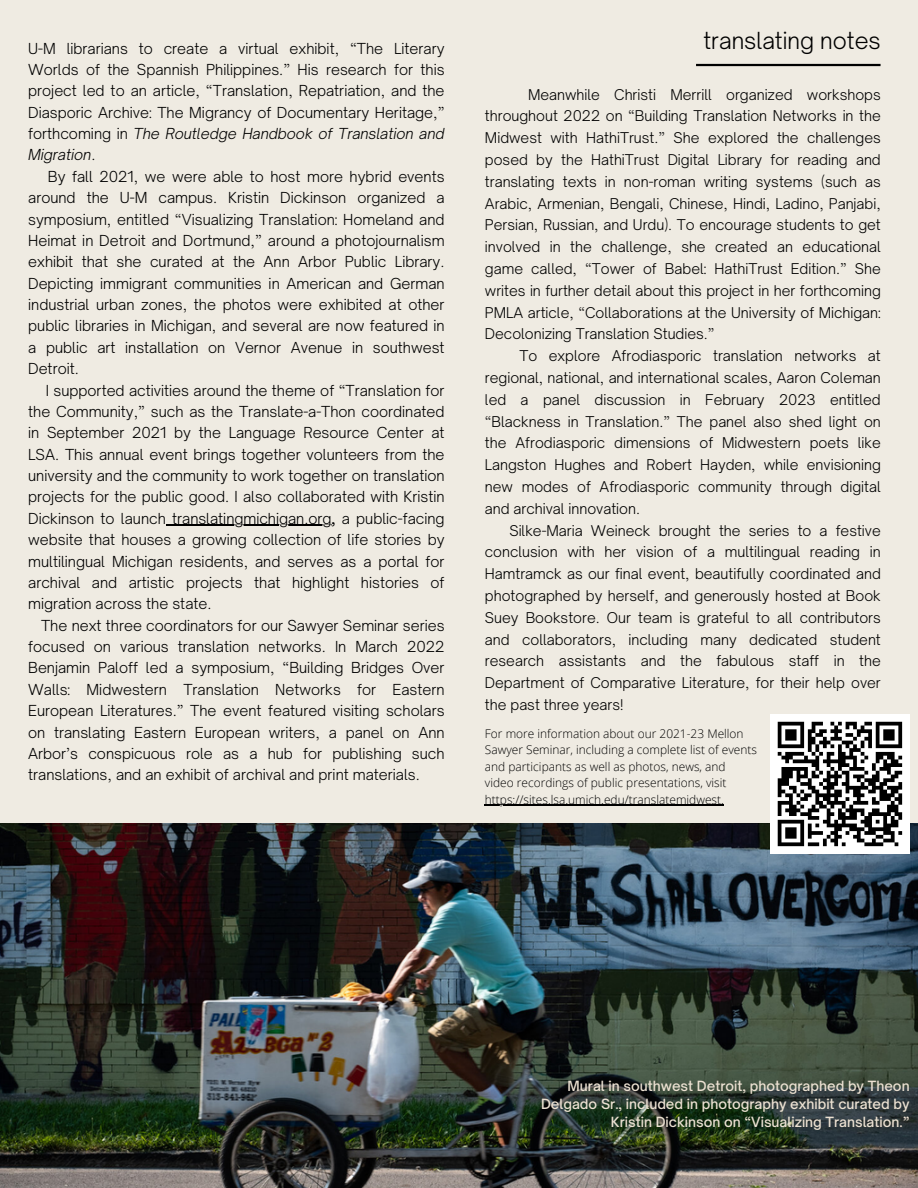
<style>
.page{position:relative;width:918px;height:1188px;background:#efebe2}
.page>*{position:absolute;margin:0;border:0;box-sizing:border-box;transform-origin:0 0}
.t1{font:300 22.5px "Open Sauce One";color:#000}
.t2{font:300 14.55px/21.3px "Open Sauce One";color:#000;text-align:justify}
.t3{font:300 14.25px/21.8px "Open Sauce One";color:#000;text-align:justify}
.t4{font:500 13.5px/18px "Open Sauce One";color:#ece1d2;text-align:right}
.t5{font:300 12px/16.5px "Open Sans";color:#000}
.s1{font-style:italic}
.s2{font-weight:500}
</style>
<div class="page">
<img style="left:0;top:823px;width:918px;height:365px">
<hr style="left:696px;top:64px;width:185px;height:2px;background:#000">
<div style="left:770px;top:714px;width:140px;height:140px;background:#fff"></div>
<svg style="left:777px;top:721px;width:126px;height:126px"></svg>
<hr style="left:166px;top:525px;width:166px;height:1px;background:#000">
<hr style="left:485px;top:805px;width:239px;height:1px;background:#000">
<p class="t2" style="left:28px;top:37px;width:418px">U-M librarians to create a virtual exhibit, “The Literary Worlds of the Spannish Philippines.” His research for this project led to an article, “Translation, Repatriation, and the Diasporic Archive: The Migrancy of Documentary Heritage,” forthcoming in <span class="s1">The Routledge Handbook of Translation and Migration</span>.</p>
<p class="t2" style="left:28px;top:166px;width:418px;text-indent:20px">By fall 2021, we were able to host more hybrid events around the U-M campus. Kristin Dickinson organized a symposium, entitled “Visualizing Translation: Homeland and Heimat in Detroit and Dortmund,” around a photojournalism exhibit that she curated at the Ann Arbor Public Library.<br>Depicting immigrant communities in American and German industrial urban zones, the photos were exhibited at other public libraries in Michigan, and several are now featured in a public art installation on Vernor Avenue in southwest Detroit.</p>
<p class="t2" style="left:28px;top:379px;width:418px;text-indent:18px">I supported activities around the theme of “Translation for the Community,” such as the Translate-a-Thon coordinated in September 2021 by the Language Resource Center at LSA. This annual event brings together volunteers from the university and the community to work together on translation projects for the public good. I also collaborated with Kristin Dickinson to launch translatingmichigan.org<span class="s2">,</span> a public-facing website that houses a growing collection of life stories by multilingual Michigan residents, and serves as a portal for archival and artistic projects that highlight histories of migration across the state.</p>
<p class="t2" style="left:28px;top:614px;width:418px;text-indent:13px">The next three coordinators for our Sawyer Seminar series focused on various translation networks. In March 2022<br>Benjamin Paloff led a symposium, “Building Bridges Over Walls: Midwestern Translation Networks for Eastern European Literatures.” The event featured visiting scholars on translating Eastern European writers, a panel on Ann Arbor’s conspicuous role as a hub for publishing such translations, and an exhibit of archival and print materials.</p>
<p class="t1" style="left:704px;top:27px;width:179px">translating notes</p>
<p class="t3" style="left:485px;top:83px;width:397px;text-indent:43px">Meanwhile Christi Merrill organized workshops throughout 2022 on “Building Translation Networks in the Midwest with HathiTrust.” She explored the challenges posed by the HathiTrust Digital Library for reading and translating texts in non-roman writing systems (such as Arabic, Armenian, Bengali, Chinese, Hindi, Ladino, Panjabi, Persian, Russian, and Urdu). To encourage students to get involved in the challenge, she created an educational game called, “Tower of Babel: HathiTrust Edition.” She writes in further detail about this project in her forthcoming PMLA article, “Collaborations at the University of Michigan:<br>Decolonizing Translation Studies.”</p>
<p class="t3" style="left:485px;top:345px;width:397px;text-indent:35px">To explore Afrodiasporic translation networks at regional, national, and international scales, Aaron Coleman led a panel discussion in February 2023 entitled “Blackness in Translation.” The panel also shed light on the Afrodiasporic dimensions of Midwestern poets like Langston Hughes and Robert Hayden, while envisioning new modes of Afrodiasporic community through digital and archival innovation.</p>
<p class="t3" style="left:485px;top:519px;width:397px;text-indent:24px">Silke-Maria Weineck brought the series to a festive conclusion with her vision of a multilingual reading in Hamtramck as our final event, beautifully coordinated and photographed by herself, and generously hosted at Book Suey Bookstore. Our team is grateful to all contributors and collaborators, including many dedicated student research assistants and the fabulous staff in the Department of Comparative Literature, for their help over the past three years!</p>
<p class="t5" style="left:485px;top:725px;width:274px">For more information about our 2021-23 Mellon Sawyer Seminar, including a complete list of events and participants as well as photos, news, and video recordings of public presentations, visit https://sites.lsa.umich.edu/translatemidwest.</p>
<p class="t4" style="left:541px;top:1077px;width:370px">Mural in southwest Detroit, photographed by Theon<br>Delgado Sr., included in photography exhibit curated by<br>Kristin Dickinson on “Visualizing Translation.”</p>
</div>
